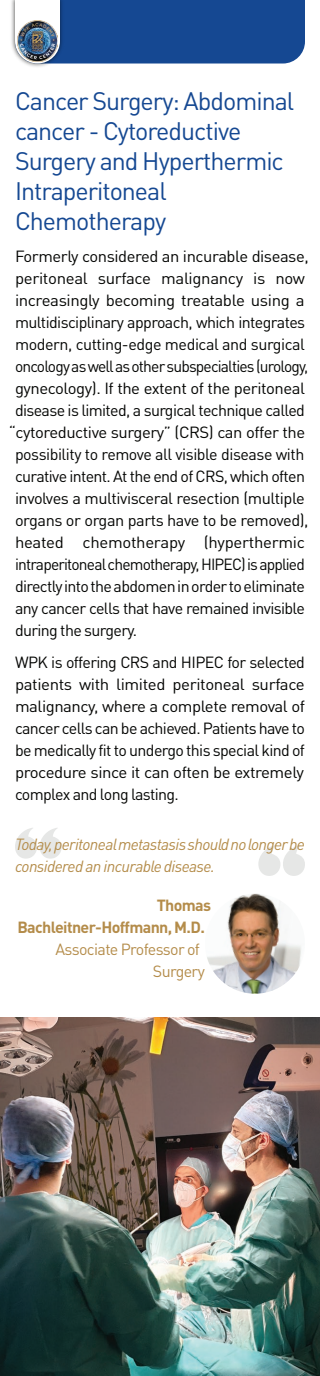
<style>
.page{position:relative;width:320px;height:1376px;background:#fff}
.page>*{position:absolute;margin:0;border:0;box-sizing:border-box;transform-origin:0 0}
.t1{font:25px/30px "DIN Pro";letter-spacing:-.04em;color:#154892}
.t2{font:16px/22px "DIN Pro";letter-spacing:-.035em;color:#040503;text-align:justify}
.t3{font:16px "DIN Pro";letter-spacing:-.035em;color:#040503;scale:1.04 1}
.t4{font:16px "DIN Pro";letter-spacing:-.035em;color:#040503;scale:1.05 1}
.t5{font:16px "DIN Pro";letter-spacing:-.055em;color:#040503}
.t6{font:italic 16px/22px "DIN Pro";letter-spacing:-.04em;color:#b48c4a}
.t7{font:700 16px/22px "DIN Pro";letter-spacing:-.04em;color:#b48c4a}
.t8{font:16px/22px "DIN Pro";letter-spacing:-.04em;color:#b48c4a}
</style>
<div class="page">
<div style="left:66px;top:0;width:239px;height:63px;background:#154892"></div>
<img style="left:11px;top:0;width:55px;height:67px">
<svg style="left:15px;top:0;width:45px;height:63px"></svg>
<img style="left:18px;top:21px;width:40px;height:40px">
<svg style="left:15px;top:828px;width:47px;height:30px"></svg>
<svg style="left:258px;top:845px;width:47px;height:31px"></svg>
<img style="left:205px;top:893px;width:100px;height:100px;border-radius:50px">
<img style="left:0;top:1017px;width:320px;height:358px">
<h1 class="t1" style="left:15px;top:83px;width:281px">Cancer Surgery: Abdominal cancer - Cytoreductive<br>Surgery and Hyperthermic<br>Intraperitoneal<br>Chemotherapy</h1>
<p class="t3" style="left:15px;top:243px;width:284px">Formerly considered an incurable disease,</p>
<p class="t4" style="left:15px;top:265px;width:278px">peritoneal surface malignancy is now</p>
<p class="t4" style="left:15px;top:287px;width:277px">increasingly becoming treatable using a</p>
<p class="t2" style="left:15px;top:309px;width:292px">multidisciplinary approach, which integrates</p>
<p class="t2" style="left:15px;top:331px;width:291px">modern, cutting-edge medical and surgical</p>
<p class="t5" style="left:15px;top:353px;width:295px">oncology as well as other subspecialties (urology,</p>
<p class="t3" style="left:15px;top:375px;width:280px">gynecology). If the extent of the peritoneal</p>
<p class="t2" style="left:15px;top:397px;width:291px">disease is limited, a surgical technique called</p>
<p class="t3" style="left:9px;top:419px;width:287px">“cytoreductive surgery” (CRS) can offer the</p>
<p class="t2" style="left:15px;top:441px;width:291px">possibility to remove all visible disease with</p>
<p class="t2" style="left:15px;top:463px;width:291px">curative intent. At the end of CRS, which often</p>
<p class="t2" style="left:15px;top:485px;width:291px">involves a multivisceral resection (multiple</p>
<p class="t2" style="left:15px;top:507px;width:295px">organs or organ parts have to be removed),</p>
<p class="t4" style="left:15px;top:529px;width:278px">heated chemotherapy (hyperthermic</p>
<p class="t5" style="left:15px;top:551px;width:291px">intraperitoneal chemotherapy, HIPEC) is applied</p>
<p class="t2" style="left:15px;top:573px;width:291px">directly into the abdomen in order to eliminate</p>
<p class="t2" style="left:15px;top:595px;width:291px">any cancer cells that have remained invisible</p>
<p class="t2" style="left:15px;top:617px;width:124px">during the surgery.</p>
<p class="t2" style="left:15px;top:649px;width:292px">WPK is offering CRS and HIPEC for selected patients with limited peritoneal surface malignancy, where a complete removal of cancer cells can be achieved. Patients have to be medically fit to undergo this special kind of procedure since it can often be extremely complex and long lasting.</p>
<p class="t6" style="left:15px;top:832px;width:292px">Today, peritoneal metastasis should no longer be considered an incurable disease.</p>
<p class="t7" style="left:17px;top:891px;width:195px;text-indent:139px">Thomas<br>Bachleitner-Hoffmann, M.D.</p>
<p class="t8" style="left:153px;top:936px;width:53px;text-indent:-97px">Associate Professor of<br>Surgery</p>
</div>
